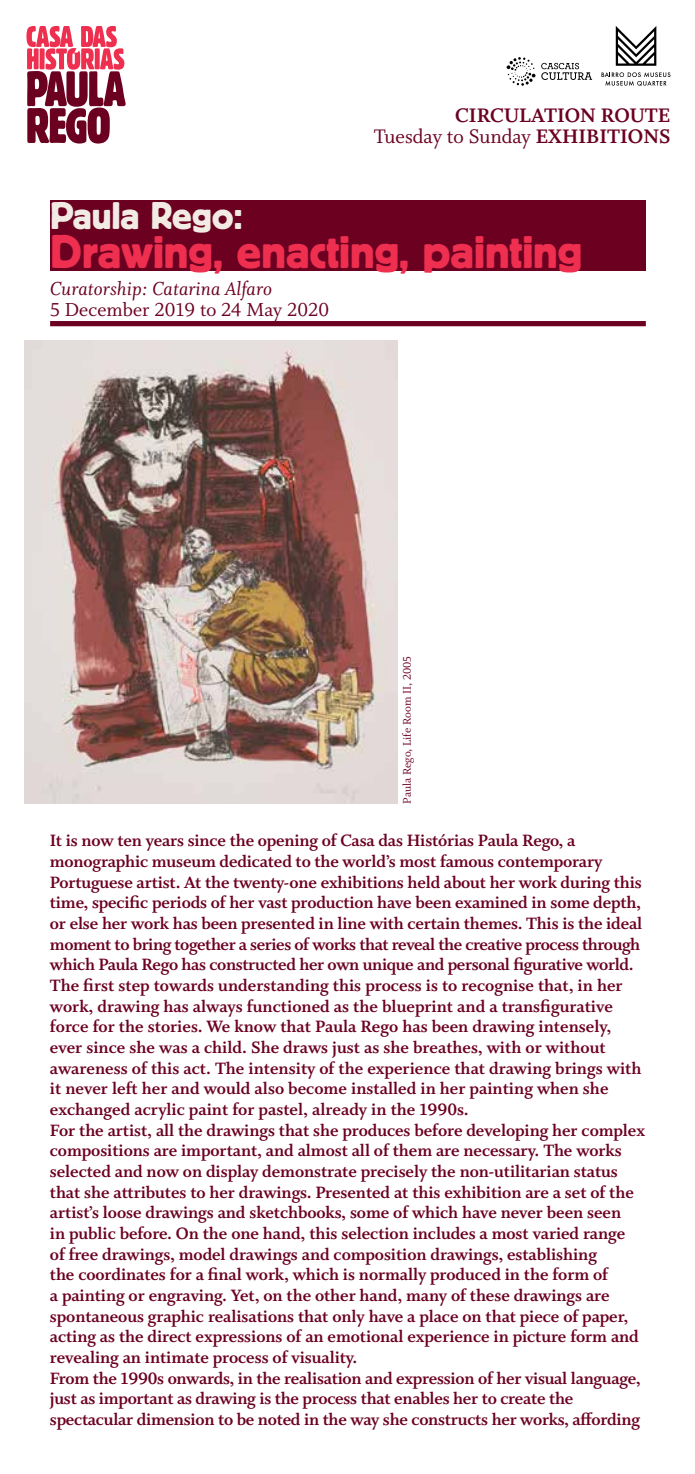
<style>
.page{position:relative;width:695px;height:1474px;background:#fff}
.page>*{position:absolute;margin:0;border:0;box-sizing:border-box;transform-origin:0 0}
.t1{font:47.25px "Block Berthold BQ";color:#ee2f4f}
.t2{font:38.15px "Block Berthold BQ";color:#f1ebe4}
.t3{font:700 21.88px/20.1px "Whitman";color:#6b0021;text-align:right}
.t4{font:italic 21px "Whitman";letter-spacing:.005em;color:#6b0021}
.t5{font:21px "Whitman";letter-spacing:.005em;color:#6b0021}
.t6{font:700 18.38px/20.7px "Whitman";letter-spacing:-.005em;color:#6b0021}
.t7{font:12.25px "Whitman";color:#6b0021}
.s1{font-weight:400}
</style>
<div class="page">
<svg style="left:26px;top:26px;width:100px;height:117px"></svg>
<div style="left:51px;top:200px;width:594px;height:71px;background:#6b0021"></div>
<div style="left:50px;top:321px;width:595px;height:5px;background:#6b0021"></div>
<img style="left:24px;top:341px;width:374px;height:462px">
<svg style="left:601px;top:72px;width:69px;height:14px"></svg>
<svg style="left:615px;top:26px;width:41px;height:40px"></svg>
<svg style="left:541px;top:63px;width:51px;height:17px"></svg>
<svg style="left:506px;top:57px;width:29px;height:29px"></svg>
<p class="t3" style="left:374px;top:106px;width:298px">CIRCULATION ROUTE<br><span class="s1">Tuesday to Sunday</span> EXHIBITIONS</p>
<h2 class="t2" style="left:51px;top:194px;width:194px">Paula Rego:</h2>
<h1 class="t1" style="left:51px;top:225px;width:533px">Drawing, enacting, painting</h1>
<p class="t4" style="left:50px;top:277px;width:223px">Curatorship: Catarina Alfaro</p>
<p class="t5" style="left:50px;top:298px;width:280px">5 December 2019 to 24 May 2020</p>
<p class="t7" style="left:400px;top:803px;width:149px;rotate:-90deg">Paula Rego, Life Room II, 2005</p>
<p class="t6" style="left:50px;top:830px;width:596px">It is now ten years since the opening of Casa das Histórias Paula Rego, a monographic museum dedicated to the world’s most famous contemporary Portuguese artist. At the twenty-one exhibitions held about her work during this time, specific periods of her vast production have been examined in some depth, or else her work has been presented in line with certain themes. This is the ideal moment to bring together a series of works that reveal the creative process through which Paula Rego has constructed her own unique and personal figurative world.<br>The first step towards understanding this process is to recognise that, in her work, drawing has always functioned as the blueprint and a transfigurative force for the stories. We know that Paula Rego has been drawing intensely, ever since she was a child. She draws just as she breathes, with or without awareness of this act. The intensity of the experience that drawing brings with it never left her and would also become installed in her painting when she exchanged acrylic paint for pastel, already in the 1990s.<br>For the artist, all the drawings that she produces before developing her complex compositions are important, and almost all of them are necessary. The works selected and now on display demonstrate precisely the non-utilitarian status that she attributes to her drawings. Presented at this exhibition are a set of the artist’s loose drawings and sketchbooks, some of which have never been seen<br>in public before. On the one hand, this selection includes a most varied range<br>of free drawings, model drawings and composition drawings, establishing<br>the coordinates for a final work, which is normally produced in the form of<br>a painting or engraving. Yet, on the other hand, many of these drawings are spontaneous graphic realisations that only have a place on that piece of paper, acting as the direct expressions of an emotional experience in picture form and revealing an intimate process of visuality.<br>From the 1990s onwards, in the realisation and expression of her visual language, just as important as drawing is the process that enables her to create the spectacular dimension to be noted in the way she constructs her works, affording</p>
</div>
